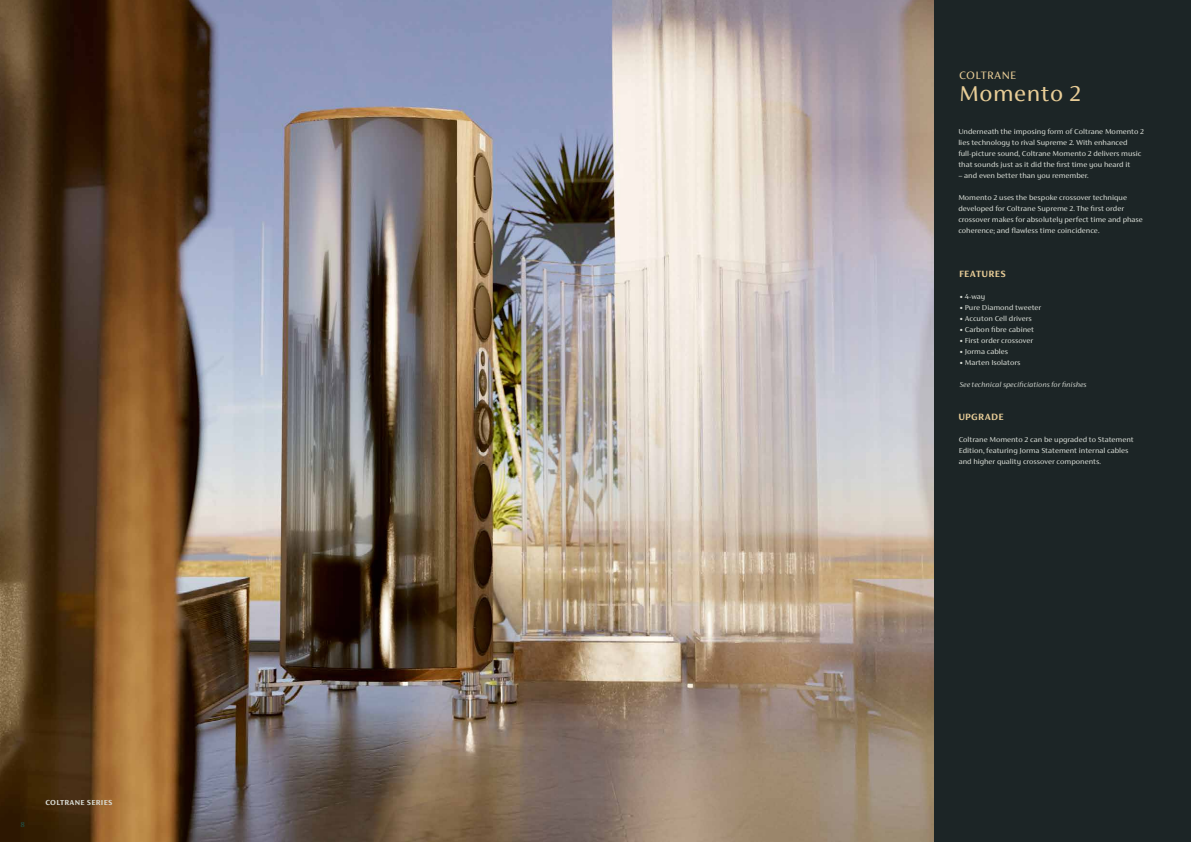
<style>
.page{position:relative;width:1191px;height:842px;background:#fff}
.page>*{position:absolute;margin:0;border:0;box-sizing:border-box;transform-origin:0 0}
.t1{font:24px "FS Siena";letter-spacing:.025em;color:#e8cd97}
.t2{font:12px "FS Siena";letter-spacing:.035em;color:#e8cd97}
.t3{font:700 10px "FS Siena";letter-spacing:.035em;color:#e8cd97}
.t4{font:8px/11px "FS Siena";color:#daded7}
.t5{font:italic 300 8px "FS Siena";color:#daded7}
.t6{font:700 8px "FS Siena";letter-spacing:.035em;color:#daded7}
.t7{font:500 8px "FS Siena";color:#204d43}
</style>
<div class="page">
<div style="left:933px;top:0;width:258px;height:842px;background:#1c2526"></div>
<img style="left:0;top:0;width:933px;height:842px">
<p class="t7" style="left:20px;top:820px;width:6px">8</p>
<p class="t6" style="left:45px;top:798px;width:69px">COLTRANE SERIES</p>
<h2 class="t2" style="left:959px;top:69px;width:59px">COLTRANE</h2>
<h1 class="t1" style="left:959px;top:80px;width:124px">Momento 2</h1>
<p class="t4" style="left:958px;top:126px;width:187px">Underneath the imposing form of Coltrane Momento 2 lies technology to rival Supreme 2. With enhanced full-picture sound, Coltrane Momento 2 delivers music that sounds just as it did the first time you heard it</p>
<p class="t4" style="left:958px;top:170px;width:132px">– and even better than you remember.</p>
<p class="t4" style="left:958px;top:192px;width:186px">Momento 2 uses the bespoke crossover technique developed for Coltrane Supreme 2. The first order crossover makes for absolutely perfect time and phase coherence; and flawless time coincidence.</p>
<p class="t3" style="left:959px;top:268px;width:48px">FEATURES</p>
<p class="t4" style="left:959px;top:291px;width:27px">• 4-way</p>
<p class="t4" style="left:959px;top:302px;width:83px">• Pure Diamond tweeter</p>
<p class="t4" style="left:959px;top:313px;width:74px">• Accuton Cell drivers</p>
<p class="t4" style="left:959px;top:324px;width:76px">• Carbon fibre cabinet</p>
<p class="t4" style="left:959px;top:335px;width:75px">• First order crossover</p>
<p class="t4" style="left:959px;top:346px;width:50px">• Jorma cables</p>
<p class="t4" style="left:959px;top:357px;width:63px">• Marten Isolators</p>
<p class="t5" style="left:959px;top:380px;width:129px">See technical specificiations for finishes</p>
<p class="t3" style="left:958px;top:411px;width:47px">UPGRADE</p>
<p class="t4" style="left:958px;top:434px;width:177px">Coltrane Momento 2 can be upgraded to Statement<br>Edition, featuring Jorma Statement internal cables and higher quality crossover components.</p>
</div>
